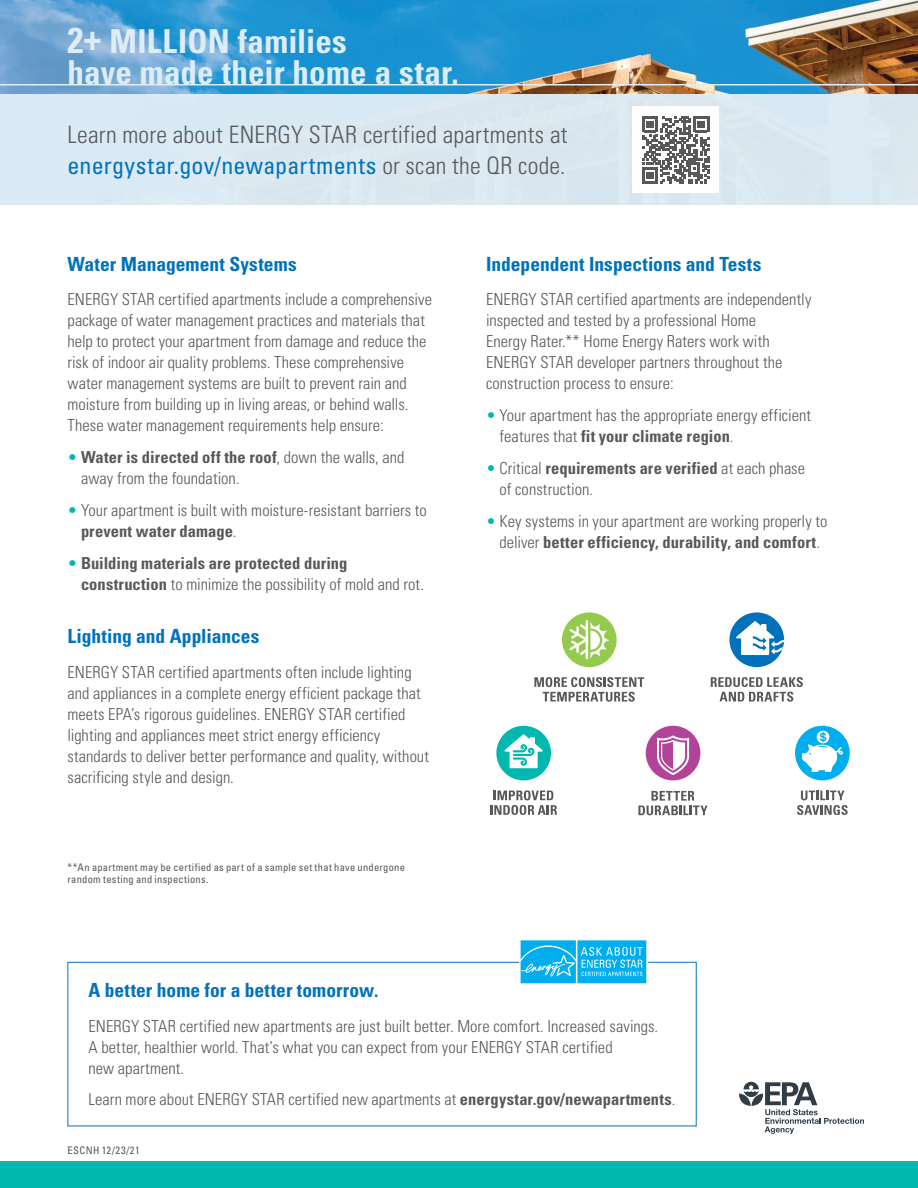
<style>
.page{position:relative;width:918px;height:1188px;background:#fff}
.page>*{position:absolute;margin:0;border:0;box-sizing:border-box;transform-origin:0 0}
.t1{font:700 condensed 33px/31.5px "Univers LT Std";letter-spacing:.01em;color:#deecf6}
.CTA{font:300 condensed 24px/31.5px "Univers LT Std";letter-spacing:.01em;color:#57585a}
.S1{font:700 condensed 19.5px "Univers LT Std";color:#0072bc}
.body{font:300 condensed 16.5px/21px "Univers LT Std";letter-spacing:.005em;color:#57585a}
.t2{font:700 condensed 16.5px/21px "Univers LT Std";letter-spacing:.005em;color:#57585a}
.footnotes{font:condensed 10.5px/12px "Univers LT Std";letter-spacing:.025em;color:#57585a}
.s1{font-size:36px}
.s2{font-weight:400;color:#0072bc}
.s3{color:#00b8af}
.s4{font-weight:700}
.s5{font-weight:300;color:#00b8af}
.s6{font-weight:300}
</style>
<div class="page">
<div style="left:0;top:1161px;width:918px;height:27px;background:#00b8af"></div>
<svg style="left:739px;top:1082px;width:125px;height:52px"></svg>
<div style="left:68px;top:962px;width:629px;height:164px;border:1px solid #0072bc"></div>
<svg style="left:519px;top:940px;width:129px;height:44px"></svg>
<svg style="left:521px;top:940px;width:125px;height:43px;background:#27b9f1"></svg>
<img style="left:0;top:0;width:918px;height:94px">
<hr style="left:0;top:84px;width:918px;height:2px;background:#deecf6">
<div style="left:0;top:94px;width:918px;height:111px;background:#deecf6"></div>
<div style="left:633px;top:107px;width:86px;height:86px;background:#fff"></div>
<svg style="left:642px;top:116px;width:67px;height:68px"></svg>
<div style="left:729px;top:612px;width:55px;height:55px;background:#0072bc;border-radius:50%"></div>
<svg style="left:736px;top:621px;width:48px;height:34px"></svg>
<svg style="left:711px;top:677px;width:92px;height:25px"></svg>
<svg style="left:638px;top:791px;width:70px;height:24px"></svg>
<div style="left:646px;top:726px;width:54px;height:54px;background:#b14399;border-radius:50%"></div>
<svg style="left:657px;top:735px;width:32px;height:40px"></svg>
<div style="left:562px;top:612px;width:55px;height:55px;background:#94ca4e;border-radius:50%"></div>
<svg style="left:569px;top:620px;width:41px;height:40px"></svg>
<svg style="left:534px;top:677px;width:110px;height:25px"></svg>
<svg style="left:797px;top:791px;width:51px;height:24px"></svg>
<div style="left:795px;top:726px;width:55px;height:54px;background:#00aeef;border-radius:50%"></div>
<svg style="left:801px;top:731px;width:42px;height:41px"></svg>
<div style="left:496px;top:726px;width:55px;height:54px;background:#00b8af;border-radius:50%"></div>
<svg style="left:505px;top:734px;width:38px;height:34px"></svg>
<svg style="left:490px;top:790px;width:67px;height:25px"></svg>
<p class="t1" style="left:68px;top:25px;width:393px"><span class="s1">2+</span> MILLION families<br>have made their home a star.</p>
<p class="CTA" style="left:68px;top:119px;width:502px">Learn more about ENERGY STAR certified apartments at <span class="s2">energystar.gov/newapartments</span> or scan the QR code.</p>
<p class="S1" style="left:68px;top:252px;width:231px">Water Management Systems</p>
<p class="body" style="left:68px;top:289px;width:366px">ENERGY STAR certified apartments include a comprehensive package of water management practices and materials that help to protect your apartment from damage and reduce the risk of indoor air quality problems. These comprehensive water management systems are built to prevent rain and moisture from building up in living areas, or behind walls.<br>These water management requirements help ensure:</p>
<p class="body" style="left:81px;top:447px;width:325px;text-indent:-14px"><span class="s3">•</span> <span class="s4">Water is directed off the roof</span>, down the walls, and away from the foundation.</p>
<p class="body" style="left:81px;top:499px;width:347px;text-indent:-14px"><span class="s3">•</span> Your apartment is built with moisture-resistant barriers to <span class="s4">prevent water damage</span>.</p>
<p class="t2" style="left:81px;top:552px;width:345px;text-indent:-14px"><span class="s5">•</span> Building materials are protected during construction <span class="s6">to minimize the possibility of mold and rot.</span></p>
<p class="S1" style="left:68px;top:624px;width:193px">Lighting and Appliances</p>
<p class="body" style="left:68px;top:662px;width:363px">ENERGY STAR certified apartments often include lighting and appliances in a complete energy efficient package that meets EPA’s rigorous guidelines. ENERGY STAR certified lighting and appliances meet strict energy efficiency standards to deliver better performance and quality, without sacrificing style and design.</p>
<p class="footnotes" style="left:68px;top:861px;width:339px">**An apartment may be certified as part of a sample set that have undergone random testing and inspections.</p>
<p class="S1" style="left:486px;top:252px;width:277px">Independent Inspections and Tests</p>
<p class="body" style="left:486px;top:289px;width:327px">ENERGY STAR certified apartments are independently inspected and tested by a professional Home<br>Energy Rater.** Home Energy Raters work with ENERGY STAR developer partners throughout the construction process to ensure:</p>
<p class="body" style="left:500px;top:405px;width:313px;text-indent:-14px"><span class="s3">•</span> Your apartment has the appropriate energy efficient features that <span class="s4">fit your climate region</span>.</p>
<p class="body" style="left:500px;top:457px;width:307px;text-indent:-14px"><span class="s3">•</span> Critical <span class="s4">requirements are verified</span> at each phase of construction.</p>
<p class="body" style="left:486px;top:510px;width:343px;text-align:center"><span class="s3">•</span> Key systems in your apartment are working properly to deliver <span class="s4">better efficiency, durability, and comfort</span>.</p>
<p class="S1" style="left:88px;top:978px;width:291px">A better home for a better tomorrow.</p>
<p class="body" style="left:88px;top:1015px;width:571px">ENERGY STAR certified new apartments are just built better. More comfort. Increased savings.<br>A better, healthier world. That’s what you can expect from your ENERGY STAR certified<br>new apartment.</p>
<p class="body" style="left:88px;top:1089px;width:589px">Learn more about ENERGY STAR certified new apartments at <span class="s4">energystar.gov/newapartments</span>.</p>
<p class="footnotes" style="left:68px;top:1144px;width:74px">ESCNH 12/23/21</p>
</div>
